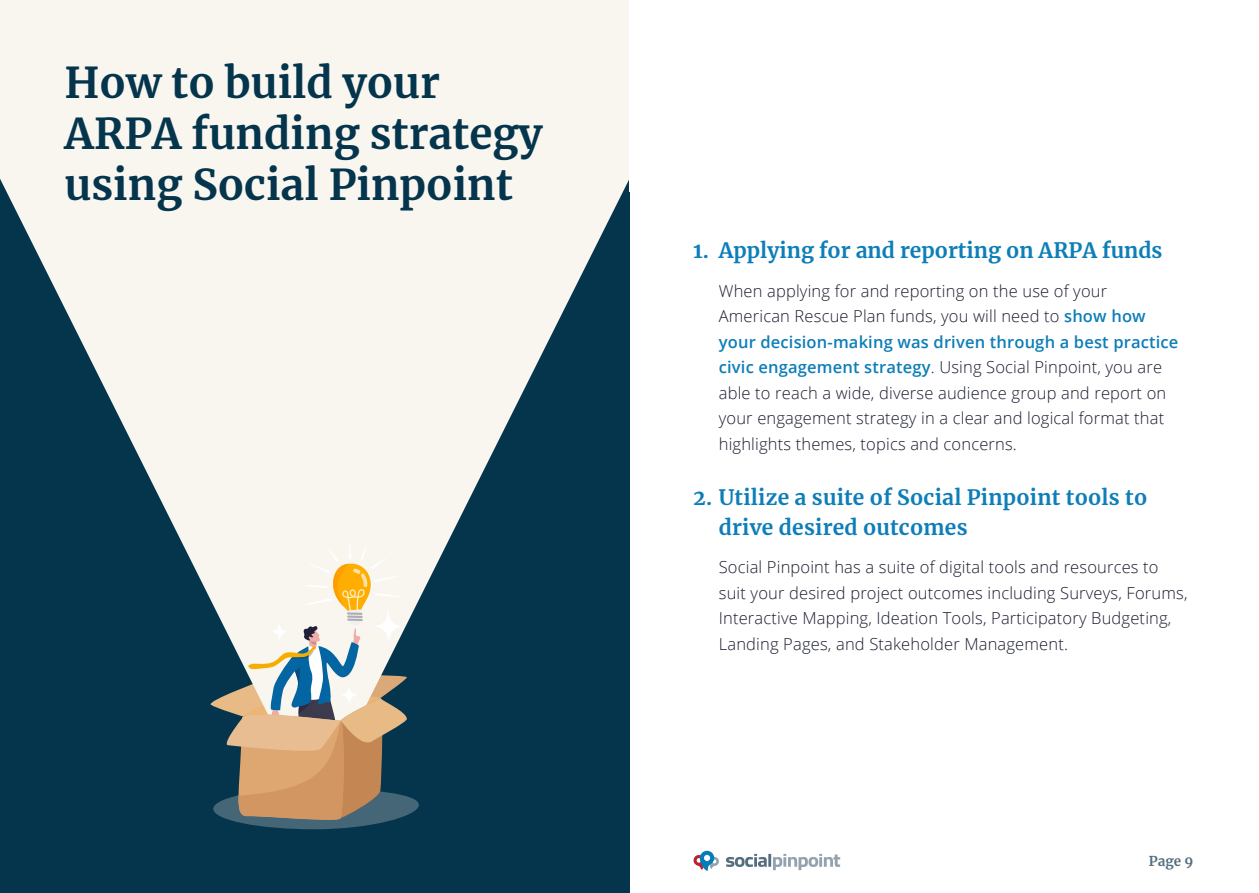
<style>
.page{position:relative;width:1259px;height:893px;background:#fff}
.page>*{position:absolute;margin:0;border:0;box-sizing:border-box;transform-origin:0 0}
.t1{font:700 42px/51px "Merriweather";color:#05354c}
.t2{font:700 21px/30px "Merriweather";letter-spacing:.01em;color:#0d7eb8}
.t3{font:300 16.5px/25.5px "Open Sans";letter-spacing:.01em;color:#191c2f}
.t4{font:700 13.5px "Merriweather";color:#556f80}
.s1{font-weight:600;color:#0d7eb8}
</style>
<div class="page">
<svg style="left:693px;top:851px;width:26px;height:20px"></svg>
<svg style="left:726px;top:854px;width:114px;height:16px"></svg>
<div style="left:0;top:0;width:629px;height:893px;background:#05354c"></div>
<svg style="left:0;top:0;width:630px;height:808px;fill:#f9f6f0"></svg>
<svg style="left:205px;top:543px;width:214px;height:286px"></svg>
<div style="left:341px;top:685px;width:17px;height:20px;background:linear-gradient(to bottom,#fbf9f5,#fbf8f4);border-radius:50%"></div>
<svg style="left:271px;top:622px;width:17px;height:19px"></svg>
<div style="left:374px;top:610px;width:28px;height:33px;background:linear-gradient(to right,#fbf9f4,#fbf9f4);border-radius:50%"></div>
<div style="left:629px;top:0;width:105px;height:191px;background:#fff"></div>
<h1 class="t1" style="left:65px;top:56px;width:480px">How to build your<br>ARPA funding strategy using Social Pinpoint</h1>
<p class="t2" style="left:693px;top:235px;width:471px">1. Applying for and reporting on ARPA funds</p>
<p class="t3" style="left:719px;top:277px;width:461px">When applying for and reporting on the use of your American Rescue Plan funds, you will need to <span class="s1">show how your decision-making was driven through a best practice civic engagement strategy</span>. Using Social Pinpoint, you are able to reach a wide, diverse audience group and report on your engagement strategy in a clear and logical format that highlights themes, topics and concerns.</p>
<p class="t2" style="left:719px;top:482px;width:430px;text-indent:-26px">2. Utilize a suite of Social Pinpoint tools to drive desired outcomes</p>
<p class="t3" style="left:719px;top:554px;width:470px">Social Pinpoint has a suite of digital tools and resources to suit your desired project outcomes including Surveys, Forums, Interactive Mapping, Ideation Tools, Participatory Budgeting, Landing Pages, and Stakeholder Management.</p>
<p class="t4" style="left:1149px;top:852px;width:46px">Page 9</p>
</div>
